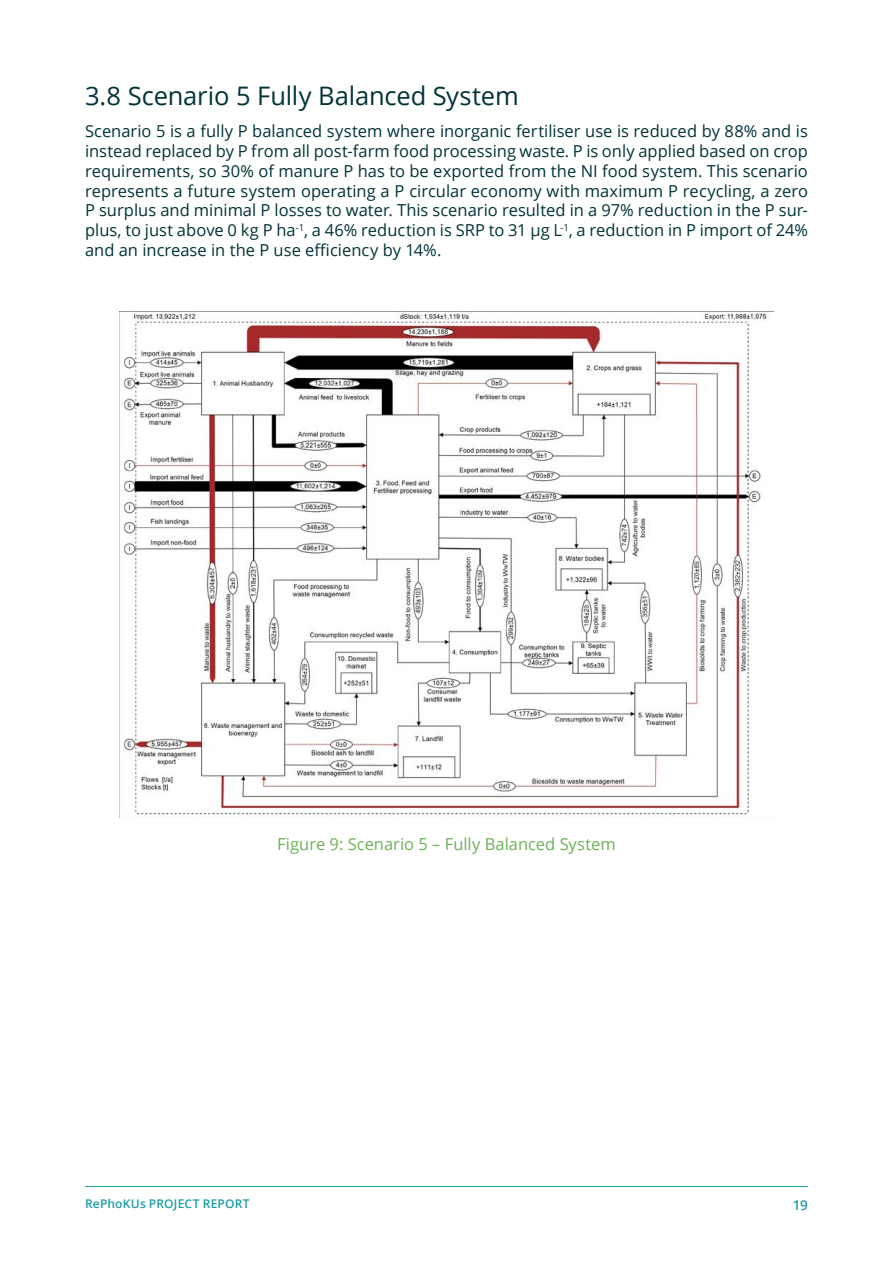
<style>
.page{position:relative;width:893px;height:1263px;background:#fff}
.page>*{position:absolute;margin:0;border:0;box-sizing:border-box;transform-origin:0 0}
.Intro{font:25.5px "Open Sans";letter-spacing:-.005em;color:#003339}
.Body{font:16.5px/19.8px "Open Sans";color:#003339;text-align:justify}
.Annotation{font:16.5px "Open Sans";color:#6cb256}
.t1{font:600 13.5px "Open Sans";color:#1c9ca6}
.t2{font:600 12px "Open Sans";letter-spacing:.015em;color:#1c9ca6}
</style>
<div class="page">
<hr style="left:85px;top:1186px;width:723px;height:1px;background:#1c9ca6">
<img style="left:119px;top:311px;width:655px;height:506px">
<p class="Intro" style="left:85px;top:78px;width:435px">3.8 Scenario 5 Fully Balanced System</p>
<p class="Body" style="left:85px;top:121px;width:724px">Scenario 5 is a fully P balanced system where inorganic fertiliser use is reduced by 88% and is instead replaced by P from all post-farm food processing waste. P is only applied based on crop requirements, so 30% of manure P has to be exported from the NI food system. This scenario represents a future system operating a P circular economy with maximum P recycling, a zero P surplus and minimal P losses to water. This scenario resulted in a 97% reduction in the P sur&shy;plus, to just above 0 kg P ha<sup>-1</sup>, a 46% reduction is SRP to 31 µg L<sup>-1</sup>, a reduction in P import of 24% and an increase in the P use efficiency by 14%.</p>
<p class="Annotation" style="left:277px;top:832px;width:340px">Figure 9: Scenario 5 – Fully Balanced System</p>
<p class="t2" style="left:85px;top:1196px;width:166px">RePhoKUs PROJECT REPORT</p>
<p class="t1" style="left:793px;top:1195px;width:16px">19</p>
</div>
